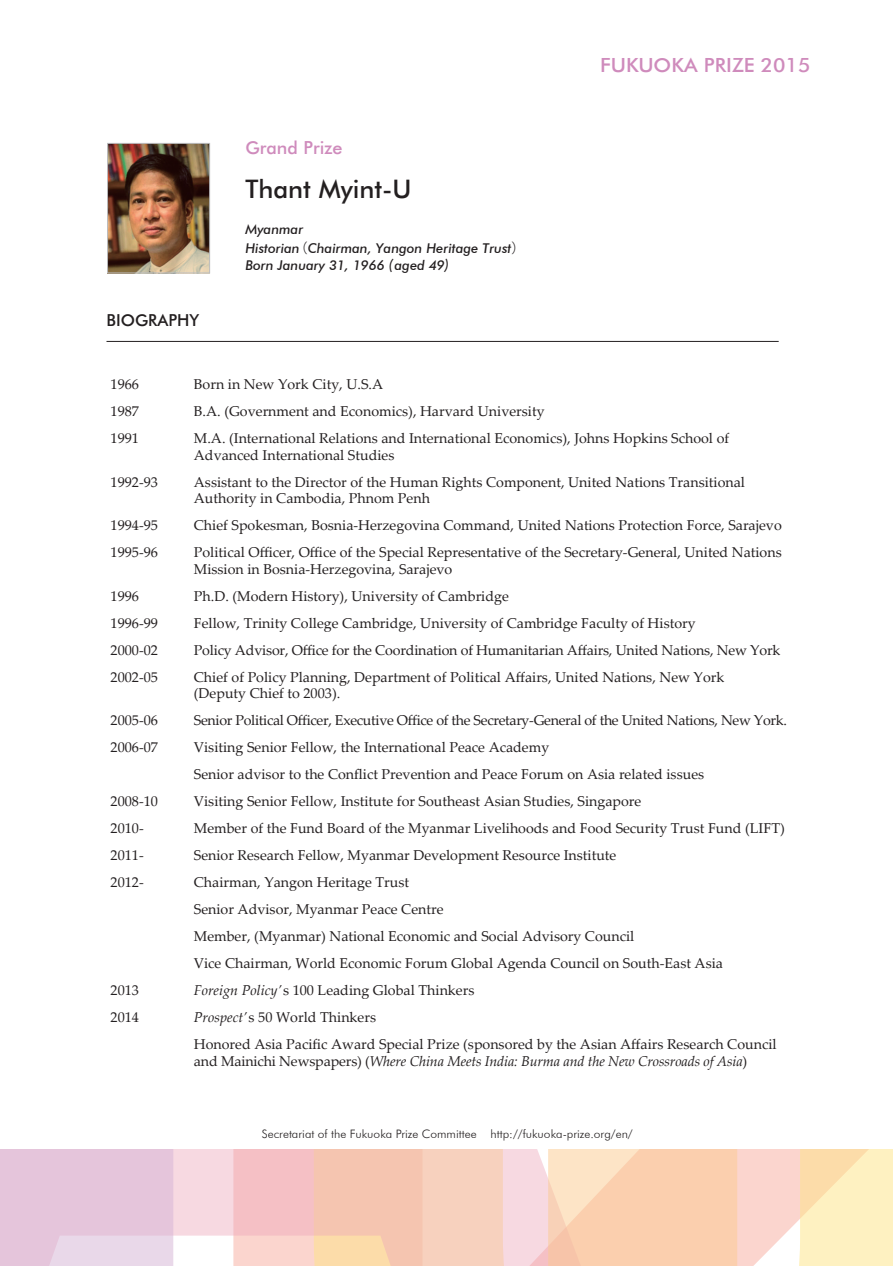
<style>
.page{position:relative;width:893px;height:1266px;background:#fff}
.page>*{position:absolute;margin:0;border:0;box-sizing:border-box;transform-origin:0 0}
.t1{font:25.5px "Futura Md BT Medium";color:#231f20}
.t2{font:19.5px "Futura Md BT Medium";color:#cf8bbc;scale:1.05 1}
.t3{font:18px "Futura Md BT Medium";color:#cf8bbc}
.t4{font:16.5px "Futura Md BT Medium";color:#231f20}
.t5{font:14.25px/27px "Palatino Linotype";color:#231f20}
.t6{font:italic 14.25px "Palatino Linotype";letter-spacing:-.01em;color:#231f20}
.t7{font:italic 500 13.5px/18px "Futura BT";color:#231f20}
.t8{font:300 11.7px "Futura BT";color:#231f20}
.s1{font-family:"Koz Go Pro";font-weight:400;font-style:normal}
.s2{font-style:italic}
.s3{font-style:normal}
</style>
<div class="page">
<svg style="left:0;top:1149px;width:892px;height:117px;background:#f5d2c6"></svg>
<hr style="left:106px;top:341px;width:672px;height:1px;background:#231f20">
<img style="left:109px;top:145px;width:99px;height:126px">
<div style="left:107px;top:143px;width:103px;height:130px;border:1px solid #bcbdc0"></div>
<p class="t4" style="left:106px;top:310px;width:94px">BIOGRAPHY</p>
<p class="t3" style="left:245px;top:137px;width:99px">Grand Prize</p>
<h1 class="t1" style="left:245px;top:174px;width:167px">Thant Myint-U</h1>
<p class="t7" style="left:245px;top:220px;width:281px">Myanmar<br>Historian<span class="s1">（</span>Chairman, Yangon Heritage Trust<span class="s1">）<br></span>Born January 31, 1966 (aged 49)</p>
<h2 class="t2" style="left:600px;top:53px;width:202px">FUKUOKA PRIZE 2015</h2>
<p class="t5" style="left:110px;top:370px;width:30px;text-align:justify">1966<br>1987<br>1991</p>
<p class="t5" style="left:110px;top:468px;width:49px">1992-93</p>
<p class="t5" style="left:110px;top:511px;width:49px">1994-95<br>1995-96</p>
<p class="t5" style="left:110px;top:582px;width:49px">1996<br>1996-99<br>2000-02<br>2002-05</p>
<p class="t5" style="left:110px;top:706px;width:49px">2005-06<br>2006-07</p>
<p class="t5" style="left:110px;top:787px;width:49px">2008-10<br>2010-<br>2011-<br>2012-</p>
<p class="t5" style="left:110px;top:976px;width:30px">2013<br>2014</p>
<p class="t5" style="left:194px;top:370px;width:537px">Born in New York City, U.S.A<br>B.A. (Government and Economics), Harvard University<br>M.A. (International Relations and International Economics), Johns Hopkins School of</p>
<p class="t5" style="left:194px;top:441px;width:552px">Advanced International Studies<br>Assistant to the Director of the Human Rights Component, United Nations Transitional</p>
<p class="t5" style="left:194px;top:484px;width:589px">Authority in Cambodia, Phnom Penh<br>Chief Spokesman, Bosnia-Herzegovina Command, United Nations Protection Force, Sarajevo<br>Political Officer, Office of the Special Representative of the Secretary-General, United Nations</p>
<p class="t5" style="left:194px;top:555px;width:588px">Mission in Bosnia-Herzegovina, Sarajevo<br>Ph.D. (Modern History), University of Cambridge<br>Fellow, Trinity College Cambridge, University of Cambridge Faculty of History<br>Policy Advisor, Office for the Coordination of Humanitarian Affairs, United Nations, New York Chief of Policy Planning, Department of Political Affairs, United Nations, New York</p>
<p class="t5" style="left:194px;top:679px;width:594px">(Deputy Chief to 2003).<br>Senior Political Officer, Executive Office of the Secretary-General of the United Nations, New York.<br>Visiting Senior Fellow, the International Peace Academy<br>Senior advisor to the Conflict Prevention and Peace Forum on Asia related issues<br>Visiting Senior Fellow, Institute for Southeast Asian Studies, Singapore<br>Member of the Fund Board of the Myanmar Livelihoods and Food Security Trust Fund (LIFT)<br>Senior Research Fellow, Myanmar Development Resource Institute<br>Chairman, Yangon Heritage Trust<br>Senior Advisor, Myanmar Peace Centre<br>Member, (Myanmar) National Economic and Social Advisory Council<br>Vice Chairman, World Economic Forum Global Agenda Council on South-East Asia<br><span class="s2">Foreign Policy’</span>s 100 Leading Global Thinkers<br><span class="s2">Prospect’</span>s 50 World Thinkers<br>Honored Asia Pacific Award Special Prize (sponsored by the Asian Affairs Research Council</p>
<p class="t6" style="left:194px;top:1051px;width:555px"><span class="s3">and Mainichi Newspapers) (</span>Where China Meets India: Burma and the New Crossroads of Asia<span class="s3">)</span></p>
<p class="t8" style="left:262px;top:1127px;width:372px">Secretariat of the Fukuoka Prize Committee http://fukuoka-prize.org/en/</p>
</div>
